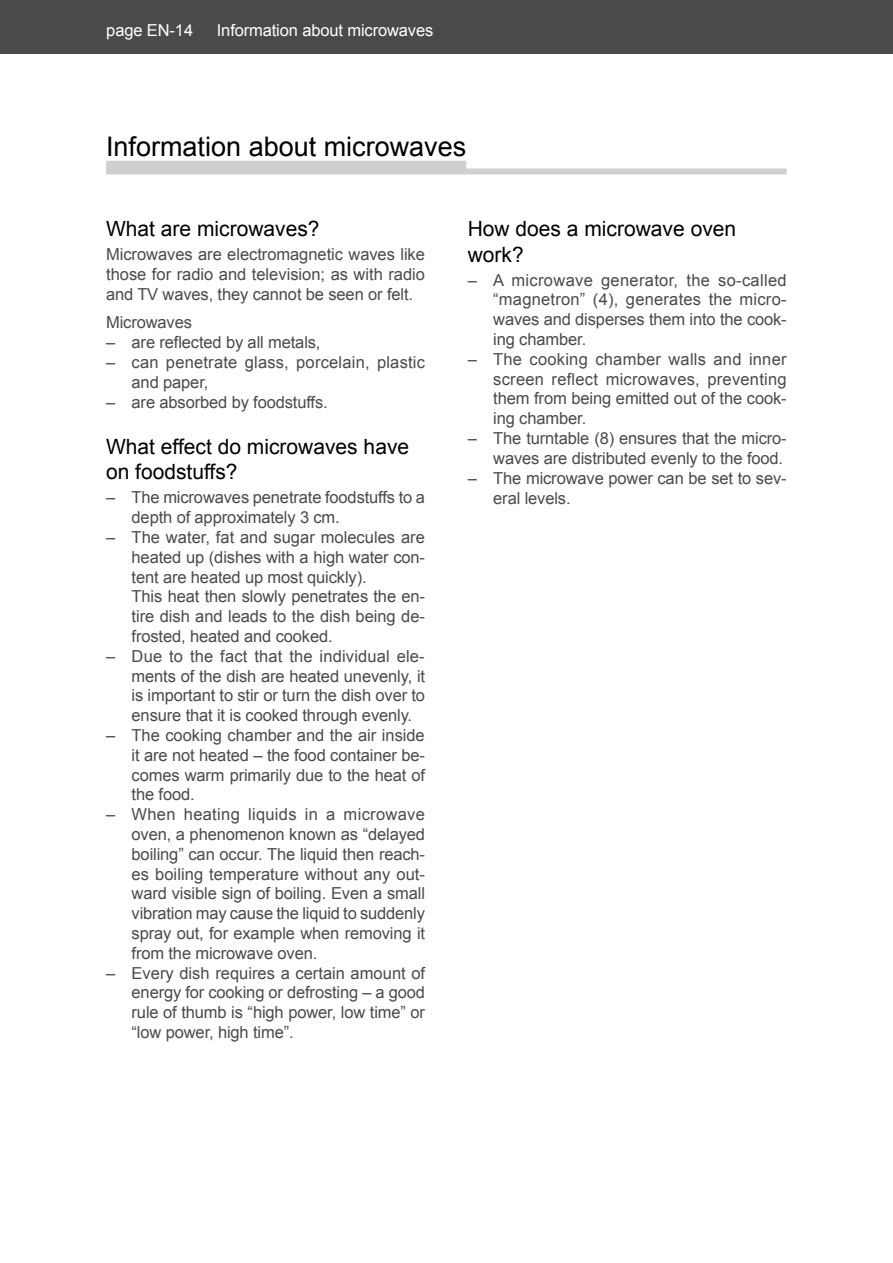
<style>
.page{position:relative;width:893px;height:1263px;background:#fff}
.page>*{position:absolute;margin:0;border:0;box-sizing:border-box;transform-origin:0 0}
.t1{font:27px "Arial";color:#000}
.t2{font:21px/25.2px "Arial";color:#000}
.t3{font:16.5px/19.8px "Arial";letter-spacing:-.01em;color:#4a4a49;text-align:justify}
.t4{font:16.5px/19.8px "Arial";letter-spacing:.015em;color:#4a4a49}
.t5{font:16.5px "Arial";letter-spacing:-.01em;color:#fff}
</style>
<div class="page">
<div style="left:0;top:0;width:893px;height:54px;background:#4a4a49"></div>
<div style="left:106px;top:161px;width:360px;height:12px;background:#d0d0d0"></div>
<div style="left:106px;top:168px;width:681px;height:6px;background:#d0d0d0"></div>
<p class="t5" style="left:106px;top:20px;width:88px">page EN-14</p>
<p class="t5" style="left:217px;top:20px;width:218px">Information about microwaves</p>
<h1 class="t1" style="left:106px;top:129px;width:362px">Information about microwaves</h1>
<p class="t2" style="left:106px;top:217px;width:215px">What are microwaves?</p>
<p class="t3" style="left:106px;top:245px;width:321px">Microwaves are electromagnetic waves like those for radio and television; as with radio and TV waves, they cannot be seen or felt.</p>
<p class="t3" style="left:106px;top:313px;width:87px">Microwaves</p>
<p class="t3" style="left:106px;top:333px;width:216px">– are reflected by all metals,</p>
<p class="t4" style="left:132px;top:352px;width:295px;text-indent:-26px">– can penetrate glass, porcelain, plastic and paper,</p>
<p class="t3" style="left:106px;top:392px;width:223px">– are absorbed by foodstuffs.</p>
<p class="t2" style="left:106px;top:434px;width:305px">What effect do microwaves have on foodstuffs?</p>
<p class="t3" style="left:132px;top:488px;width:295px;text-indent:-26px">– The microwaves penetrate foodstuffs to a depth of approximately 3 cm.</p>
<p class="t3" style="left:132px;top:527px;width:295px;text-align:left;text-indent:-26px">– The water, fat and sugar molecules are heated up (dishes with a high water con&shy;tent are heated up most quickly).<br>This heat then slowly penetrates the en&shy;tire dish and leads to the dish being de&shy;frosted, heated and cooked.</p>
<p class="t3" style="left:132px;top:646px;width:295px;text-indent:-26px">– Due to the fact that the individual ele&shy;ments of the dish are heated unevenly, it is important to stir or turn the dish over to ensure that it is cooked through evenly.</p>
<p class="t3" style="left:132px;top:725px;width:295px;text-indent:-26px">– The cooking chamber and the air inside it are not heated – the food container be&shy;comes warm primarily due to the heat of the food.</p>
<p class="t3" style="left:132px;top:805px;width:295px;text-indent:-26px">– When heating liquids in a microwave oven, a phenomenon known as “delayed boiling” can occur. The liquid then reach&shy;es boiling temperature without any out&shy;ward visible sign of boiling. Even a small vibration may cause the liquid to suddenly spray out, for example when removing it from the microwave oven.</p>
<p class="t3" style="left:132px;top:963px;width:295px;text-indent:-26px">– Every dish requires a certain amount of energy for cooking or defrosting – a good rule of thumb is “high power, low time” or “low power, high time”.</p>
<p class="t2" style="left:468px;top:217px;width:270px">How does a microwave oven work?</p>
<p class="t3" style="left:493px;top:270px;width:295px;text-indent:-26px">– A microwave generator, the so-called “magnetron” (4), generates the micro&shy;waves and disperses them into the cook&shy;ing chamber.</p>
<p class="t3" style="left:493px;top:349px;width:295px;text-indent:-26px">– The cooking chamber walls and inner screen reflect microwaves, preventing them from being emitted out of the cook&shy;ing chamber.</p>
<p class="t3" style="left:468px;top:429px;width:321px;text-align:right">– The turntable (8) ensures that the micro&shy;waves are distributed evenly to the food.</p>
<p class="t3" style="left:493px;top:468px;width:295px;text-indent:-26px">– The microwave power can be set to sev&shy;eral levels.</p>
</div>
